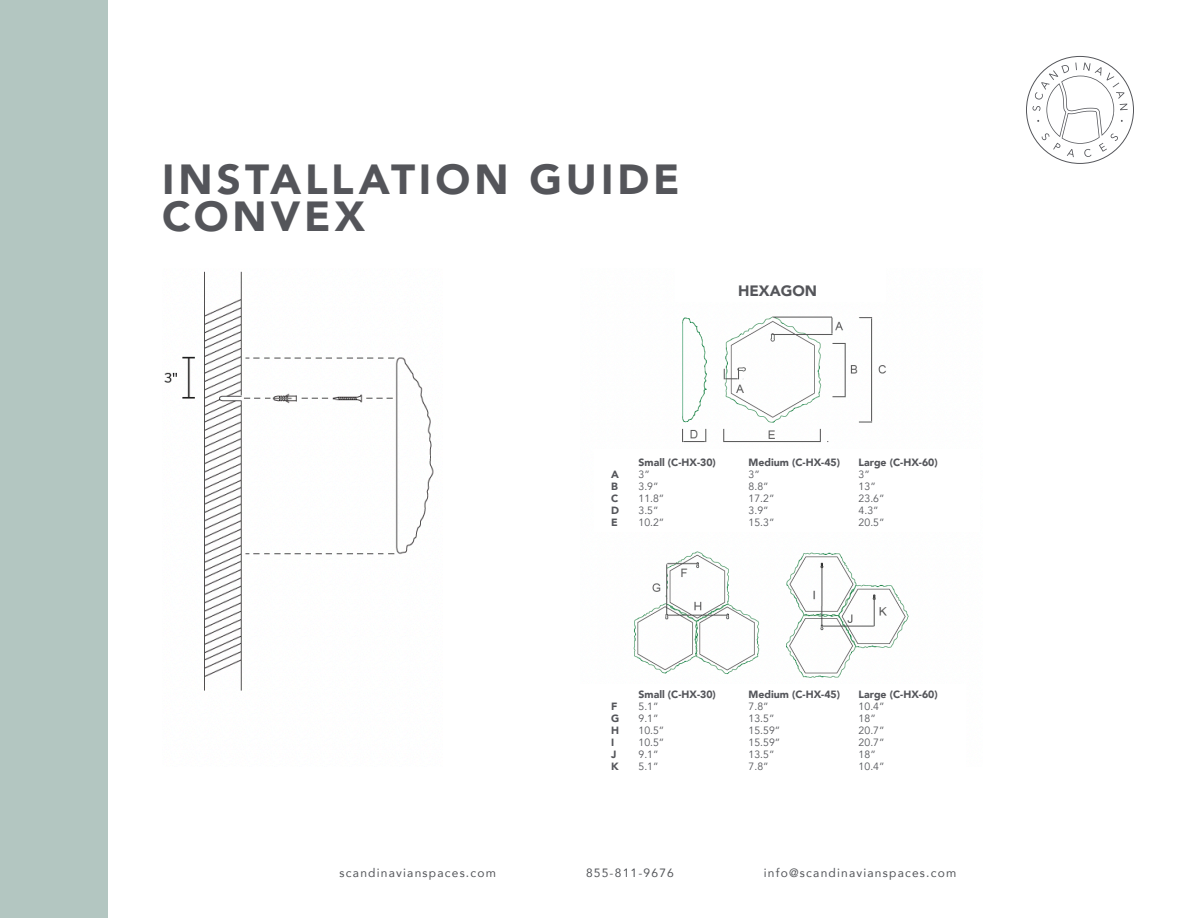
<style>
.page{position:relative;width:1188px;height:918px;background:#fff}
.page>*{position:absolute;margin:0;border:0;box-sizing:border-box;transform-origin:0 0}
.Paragraph_Style_1{font:900 42px/37.5px "Avenir";letter-spacing:.095em;color:#54555a}
.t1{font:900 15px "Avenir";color:#54555a}
.t2{font:12px "Avenir";letter-spacing:.1em;color:#54565a}
.t3{font:10.5px "Avenir";color:#54555a}
.t4{font:900 10.5px "Avenir";color:#54555a}
</style>
<div class="page">
<div style="left:0;top:0;width:108px;height:918px;background:#b3c6c1"></div>
<svg style="left:1026px;top:56px;width:108px;height:108px"></svg>
<img style="left:164px;top:271px;width:270px;height:420px">
<img style="left:633px;top:316px;width:276px;height:362px">
<div style="left:594px;top:449px;width:386px;height:82px;background:#fff"></div>
<p class="Paragraph_Style_1" style="left:162px;top:159px;width:519px">INSTALLATION GUIDE<br>CONVEX</p>
<p class="t1" style="left:738px;top:278px;width:81px">HEXAGON</p>
<p class="t4" style="left:611px;top:465px;width:9px">A</p>
<p class="t4" style="left:611px;top:477px;width:8px">B</p>
<p class="t4" style="left:611px;top:489px;width:9px">C</p>
<p class="t4" style="left:611px;top:501px;width:9px">D</p>
<p class="t4" style="left:611px;top:513px;width:8px">E</p>
<p class="t4" style="left:639px;top:453px;width:79px">Small (C-HX-30)</p>
<p class="t3" style="left:639px;top:468px;width:13px">3”</p>
<p class="t3" style="left:639px;top:480px;width:22px">3.9”</p>
<p class="t3" style="left:639px;top:492px;width:27px">11.8”</p>
<p class="t3" style="left:639px;top:504px;width:22px">3.5”</p>
<p class="t3" style="left:639px;top:516px;width:27px">10.2”</p>
<p class="t4" style="left:749px;top:453px;width:93px">Medium (C-HX-45)</p>
<p class="t3" style="left:749px;top:468px;width:13px">3”</p>
<p class="t3" style="left:749px;top:480px;width:22px">8.8”</p>
<p class="t3" style="left:749px;top:492px;width:27px">17.2”</p>
<p class="t3" style="left:749px;top:504px;width:22px">3.9”</p>
<p class="t3" style="left:749px;top:516px;width:27px">15.3”</p>
<p class="t4" style="left:859px;top:453px;width:81px">Large (C-HX-60)</p>
<p class="t3" style="left:859px;top:468px;width:13px">3”</p>
<p class="t3" style="left:859px;top:480px;width:19px">13”</p>
<p class="t3" style="left:859px;top:492px;width:27px">23.6”</p>
<p class="t3" style="left:859px;top:504px;width:22px">4.3”</p>
<p class="t3" style="left:859px;top:516px;width:27px">20.5”</p>
<p class="t4" style="left:611px;top:698px;width:8px">F</p>
<p class="t4" style="left:611px;top:710px;width:10px">G</p>
<p class="t4" style="left:611px;top:722px;width:9px">H</p>
<p class="t4" style="left:611px;top:734px;width:5px">I</p>
<p class="t4" style="left:611px;top:746px;width:7px">J</p>
<p class="t4" style="left:611px;top:758px;width:9px">K</p>
<p class="t4" style="left:639px;top:686px;width:79px">Small (C-HX-30)</p>
<p class="t3" style="left:639px;top:700px;width:22px">5.1”</p>
<p class="t3" style="left:639px;top:712px;width:22px">9.1”</p>
<p class="t3" style="left:639px;top:724px;width:27px">10.5”</p>
<p class="t3" style="left:639px;top:736px;width:27px">10.5”</p>
<p class="t3" style="left:639px;top:748px;width:22px">9.1”</p>
<p class="t3" style="left:639px;top:760px;width:22px">5.1”</p>
<p class="t4" style="left:749px;top:686px;width:93px">Medium (C-HX-45)</p>
<p class="t3" style="left:749px;top:700px;width:22px">7.8”</p>
<p class="t3" style="left:749px;top:712px;width:27px">13.5”</p>
<p class="t3" style="left:749px;top:724px;width:33px">15.59”</p>
<p class="t3" style="left:749px;top:736px;width:33px">15.59”</p>
<p class="t3" style="left:749px;top:748px;width:27px">13.5”</p>
<p class="t3" style="left:749px;top:760px;width:22px">7.8”</p>
<p class="t4" style="left:859px;top:686px;width:81px">Large (C-HX-60)</p>
<p class="t3" style="left:859px;top:700px;width:27px">10.4”</p>
<p class="t3" style="left:859px;top:712px;width:19px">18”</p>
<p class="t3" style="left:859px;top:724px;width:27px">20.7”</p>
<p class="t3" style="left:859px;top:736px;width:27px">20.7”</p>
<p class="t3" style="left:859px;top:748px;width:19px">18”</p>
<p class="t3" style="left:859px;top:760px;width:27px">10.4”</p>
<p class="t2" style="left:340px;top:863px;width:158px">scandinavianspaces.com</p>
<p class="t2" style="left:586px;top:863px;width:89px">855-811-9676</p>
<p class="t2" style="left:764px;top:863px;width:194px">info@scandinavianspaces.com</p>
</div>
